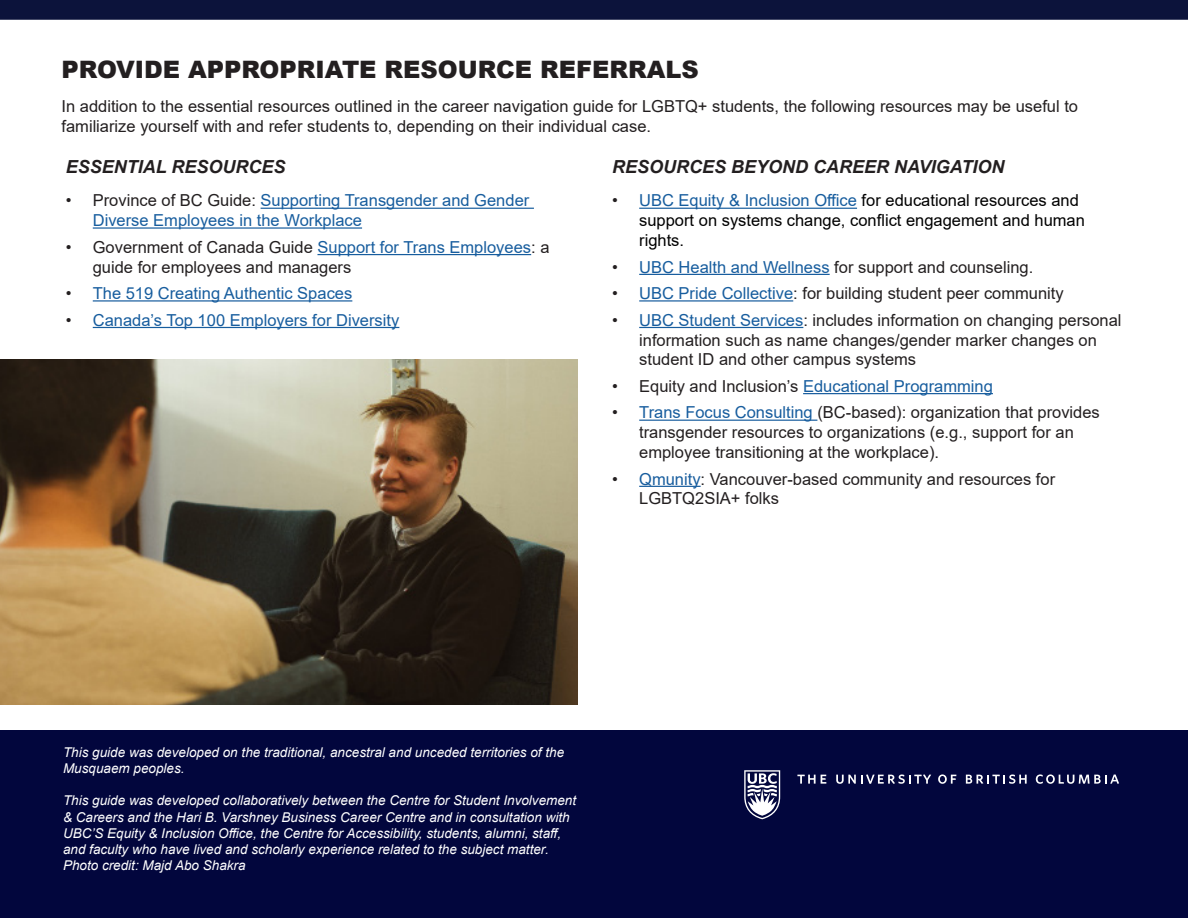
<style>
.page{position:relative;width:1188px;height:918px;background:#fff}
.page>*{position:absolute;margin:0;border:0;box-sizing:border-box;transform-origin:0 0}
.t1{font:900 24px "Arial";color:#231f20}
.t2{font:italic 700 18px "Arial";color:#231f20}
.t3{font:16.5px/19.8px "Arial";color:#231f20}
.t4{font:16.5px/19.8px "Arial";color:#175d9e}
.t5{font:16.5px/19.8px "Arial";color:#000}
.t6{font:italic 13.5px/16.2px "Arial";color:#fff}
.s1{color:#231f20}
.s2{color:#175d9e}
</style>
<div class="page">
<div style="left:0;top:731px;width:1188px;height:187px;background:#02063d"></div>
<svg style="left:744px;top:770px;width:36px;height:49px"></svg>
<svg style="left:797px;top:775px;width:29px;height:9px"></svg>
<svg style="left:836px;top:774px;width:95px;height:10px"></svg>
<svg style="left:938px;top:774px;width:18px;height:10px"></svg>
<svg style="left:966px;top:775px;width:61px;height:9px"></svg>
<svg style="left:1036px;top:774px;width:83px;height:10px"></svg>
<hr style="left:639px;top:208px;width:218px;height:1px;background:#175d9e">
<hr style="left:639px;top:274px;width:191px;height:1px;background:#175d9e">
<hr style="left:639px;top:300px;width:154px;height:2px;background:#175d9e">
<hr style="left:639px;top:327px;width:164px;height:1px;background:#175d9e">
<hr style="left:803px;top:393px;width:190px;height:1px;background:#175d9e">
<hr style="left:639px;top:420px;width:178px;height:1px;background:#175d9e">
<hr style="left:639px;top:486px;width:62px;height:1px;background:#175d9e">
<hr style="left:261px;top:208px;width:273px;height:1px;background:#175d9e">
<hr style="left:93px;top:227px;width:269px;height:2px;background:#175d9e">
<hr style="left:317px;top:254px;width:214px;height:1px;background:#175d9e">
<hr style="left:93px;top:300px;width:259px;height:2px;background:#175d9e">
<hr style="left:93px;top:327px;width:306px;height:1px;background:#175d9e">
<img style="left:0;top:360px;width:577px;height:344px">
<div style="left:0;top:0;width:1188px;height:20px;background:#0c133b"></div>
<p class="t1" style="left:62px;top:52px;width:639px">PROVIDE APPROPRIATE RESOURCE REFERRALS</p>
<p class="t3" style="left:62px;top:96px;width:1018px">In addition to the essential resources outlined in the career navigation guide for LGBTQ+ students, the following resources may be useful to familiarize yourself with and refer students to, depending on their individual case.</p>
<p class="t2" style="left:66px;top:155px;width:221px">ESSENTIAL RESOURCES</p>
<p class="t4" style="left:93px;top:191px;width:438px;text-indent:-27px"><span class="s1">• Province of BC Guide:</span> Supporting Transgender and Gender<br>Diverse Employees in the Workplace</p>
<p class="t3" style="left:93px;top:237px;width:458px;text-indent:-27px">• Government of Canada Guide <span class="s2">Support for Trans Employees</span>: a guide for employees and managers</p>
<p class="t4" style="left:66px;top:283px;width:288px"><span class="s1">•</span> The 519 Creating Authentic Spaces</p>
<p class="t4" style="left:66px;top:310px;width:335px"><span class="s1">•</span> Canada’s Top 100 Employers for Diversity</p>
<p class="t2" style="left:612px;top:155px;width:394px">RESOURCES BEYOND CAREER NAVIGATION</p>
<p class="t5" style="left:639px;top:191px;width:447px;text-indent:-27px"><span class="s1">•</span> <span class="s2">UBC Equity &amp; Inclusion Office</span> for educational resources and support on systems change, conflict engagement and human rights.</p>
<p class="t3" style="left:612px;top:257px;width:423px">• <span class="s2">UBC Health and Wellness</span> for support and counseling.</p>
<p class="t3" style="left:612px;top:283px;width:453px">• <span class="s2">UBC Pride Collective</span>: for building student peer community</p>
<p class="t3" style="left:639px;top:310px;width:484px;text-indent:-27px">• <span class="s2">UBC Student Services</span>: includes information on changing personal information such as name changes/gender marker changes on student ID and other campus systems</p>
<p class="t4" style="left:612px;top:376px;width:382px"><span class="s1">• Equity and Inclusion’s</span> Educational Programming</p>
<p class="t3" style="left:639px;top:403px;width:462px;text-indent:-27px">• <span class="s2">Trans Focus Consulting</span> (BC-based): organization that provides transgender resources to organizations (e.g., support for an employee transitioning at the workplace).</p>
<p class="t3" style="left:639px;top:469px;width:418px;text-indent:-27px">• <span class="s2">Qmunity</span>: Vancouver-based community and resources for<br>LGBTQ2SIA+ folks</p>
<p class="t6" style="left:63px;top:744px;width:503px">This guide was developed on the traditional, ancestral and unceded territories of the<br>Musquaem peoples.</p>
<p class="t6" style="left:63px;top:793px;width:515px">This guide was developed collaboratively between the Centre for Student Involvement &amp; Careers and the Hari B. Varshney Business Career Centre and in consultation with UBC’S Equity &amp; Inclusion Office, the Centre for Accessibility, students, alumni, staff, and faculty who have lived and scholarly experience related to the subject matter.<br>Photo credit: Majd Abo Shakra</p>
</div>
